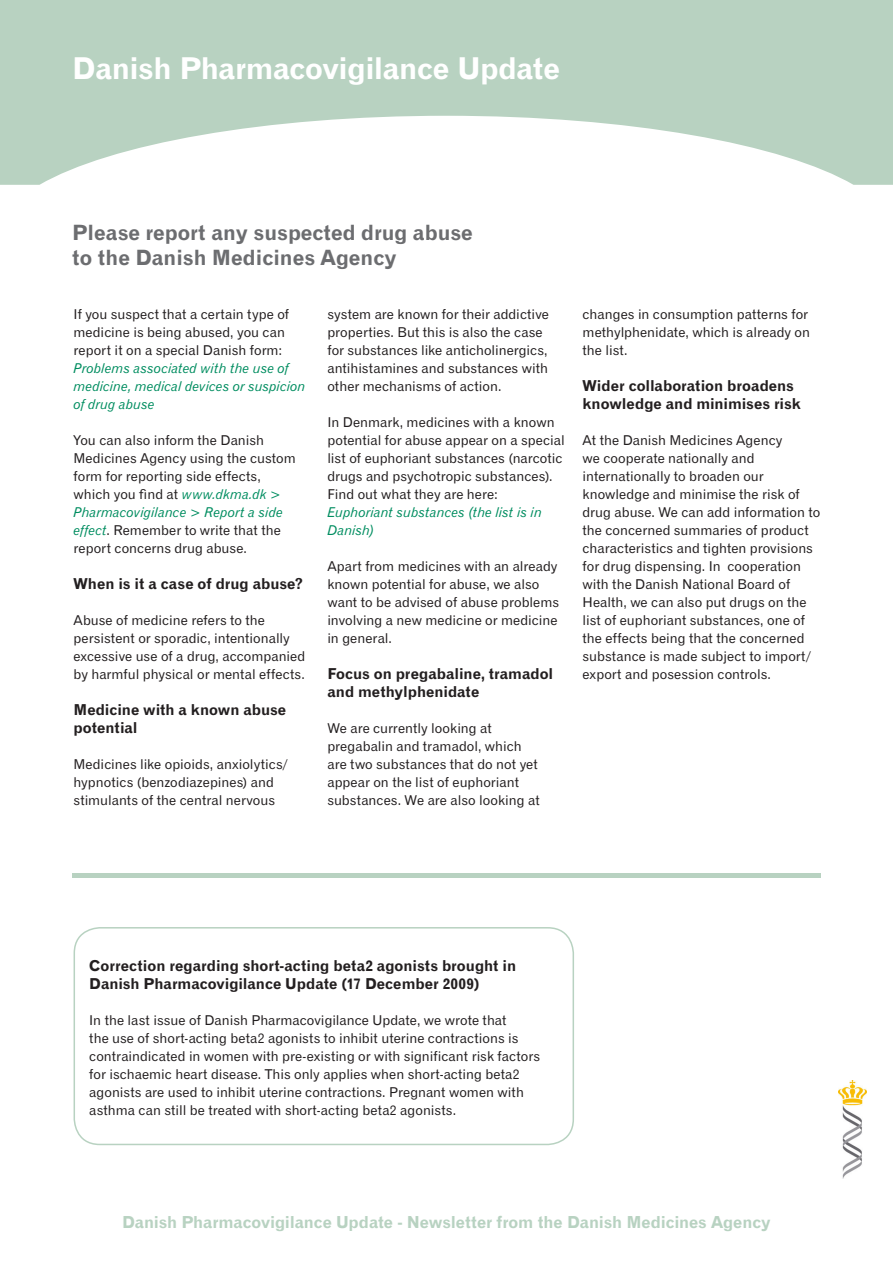
<style>
.page{position:relative;width:893px;height:1263px;background:#fff}
.page>*{position:absolute;margin:0;border:0;box-sizing:border-box;transform-origin:0 0}
.t1{font:30px "Gothic 720 BT Bold B";letter-spacing:-.015em;color:#fff}
.overskrift3{font:21px "Gothic 720 BT Bold B";color:#6c6d70}
.tekst_til_bund{font:16.5px "Gothic 720 BT Bold B";letter-spacing:-.005em;color:#b8d2c1}
.brødtekst{font:15px/18px "Gothic 720 BT Bold B";color:#231f20}
.Underoverskrift_2{font:15px/18px "Gothic 720 BT Bold B";color:#231f20}
.brødtekst-2{font:13.5px/18px "Gothic 720 BT Roman B";color:#231f20}
.brødtekst-3{font:13.5px/18px "Gothic 720 BT Italic B";letter-spacing:-.005em;color:#008d60}
.s1{font-family:"Gothic 720 BT Italic B";color:#008d60}
</style>
<div class="page">
<svg style="left:0;top:0;width:893px;height:185px;fill:#b8d2c1"></svg>
<img style="left:839px;top:1080px;width:27px;height:99px">
<div style="left:74px;top:927px;width:500px;height:218px;border:2px solid #b8d2c1;border-radius:26px"></div>
<div style="left:72px;top:873px;width:749px;height:5px;background:#b8d2c1"></div>
<p class="t1" style="left:72px;top:50px;width:489px">Danish Pharmacovigilance Update</p>
<p class="overskrift3" style="left:72px;top:220px;width:402px">Please report any suspected drug abuse</p>
<p class="overskrift3" style="left:72px;top:245px;width:326px">to the Danish Medicines Agency</p>
<p class="brødtekst-2" style="left:74px;top:305px;width:234px">If you suspect that a certain type of medicine is being abused, you can report it on a special Danish form:<br><span class="s1">Problems associated with the use of medicine, medical devices or suspicion of drug abuse</span></p>
<p class="brødtekst-2" style="left:74px;top:431px;width:224px">You can also inform the Danish<br>Medicines Agency using the custom form for reporting side effects, which you find at <span class="s1">www.dkma.dk &gt;<br>Pharmacovigilance &gt; Report a side effect</span>. Remember to write that the report concerns drug abuse.</p>
<p class="Underoverskrift_2" style="left:74px;top:574px;width:231px">When is it a case of drug abuse?</p>
<p class="brødtekst-2" style="left:74px;top:611px;width:233px">Abuse of medicine refers to the persistent or sporadic, intentionally excessive use of a drug, accompanied by harmful physical or mental effects.</p>
<p class="brødtekst" style="left:74px;top:700px;width:214px">Medicine with a known abuse potential</p>
<p class="brødtekst-2" style="left:74px;top:755px;width:215px">Medicines like opioids, anxiolytics/ hypnotics (benzodiazepines) and stimulants of the central nervous</p>
<p class="brødtekst-2" style="left:327px;top:305px;width:223px">system are known for their addictive properties. But this is also the case for substances like anticholinergics, antihistamines and substances with other mechanisms of action.</p>
<p class="brødtekst-2" style="left:327px;top:413px;width:239px">In Denmark, medicines with a known potential for abuse appear on a special list of euphoriant substances (narcotic drugs and psychotropic substances).<br>Find out what they are here:</p>
<p class="brødtekst-3" style="left:327px;top:503px;width:216px">Euphoriant substances (the list is in<br>Danish)</p>
<p class="brødtekst-2" style="left:327px;top:557px;width:233px">Apart from medicines with an already known potential for abuse, we also want to be advised of abuse problems involving a new medicine or medicine in general.</p>
<p class="Underoverskrift_2" style="left:327px;top:664px;width:227px">Focus on pregabaline, tramadol and methylphenidate</p>
<p class="brødtekst-2" style="left:327px;top:719px;width:214px">We are currently looking at pregabalin and tramadol, which are two substances that do not yet appear on the list of euphoriant substances. We are also looking at</p>
<p class="brødtekst-2" style="left:583px;top:305px;width:229px">changes in consumption patterns for methylphenidate, which is already on the list.</p>
<p class="Underoverskrift_2" style="left:583px;top:376px;width:220px">Wider collaboration broadens knowledge and minimises risk</p>
<p class="brødtekst-2" style="left:583px;top:431px;width:239px">At the Danish Medicines Agency<br>we cooperate nationally and internationally to broaden our knowledge and minimise the risk of drug abuse. We can add information to the concerned summaries of product characteristics and tighten provisions for drug dispensing. In cooperation with the Danish National Board of Health, we can also put drugs on the list of euphoriant substances, one of the effects being that the concerned substance is made subject to import/ export and posession controls.</p>
<p class="brødtekst" style="left:89px;top:957px;width:428px">Correction regarding short-acting beta2 agonists brought in</p>
<p class="brødtekst" style="left:89px;top:975px;width:392px">Danish Pharmacovigilance Update (17 December 2009)</p>
<p class="brødtekst-2" style="left:89px;top:1011px;width:452px">In the last issue of Danish Pharmacovigilance Update, we wrote that<br>the use of short-acting beta2 agonists to inhibit uterine contractions is contraindicated in women with pre-existing or with significant risk factors for ischaemic heart disease. This only applies when short-acting beta2 agonists are used to inhibit uterine contractions. Pregnant women with asthma can still be treated with short-acting beta2 agonists.</p>
<p class="tekst_til_bund" style="left:122px;top:1212px;width:650px">Danish Pharmacovigilance Update - Newsletter from the Danish Medicines Agency</p>
</div>
